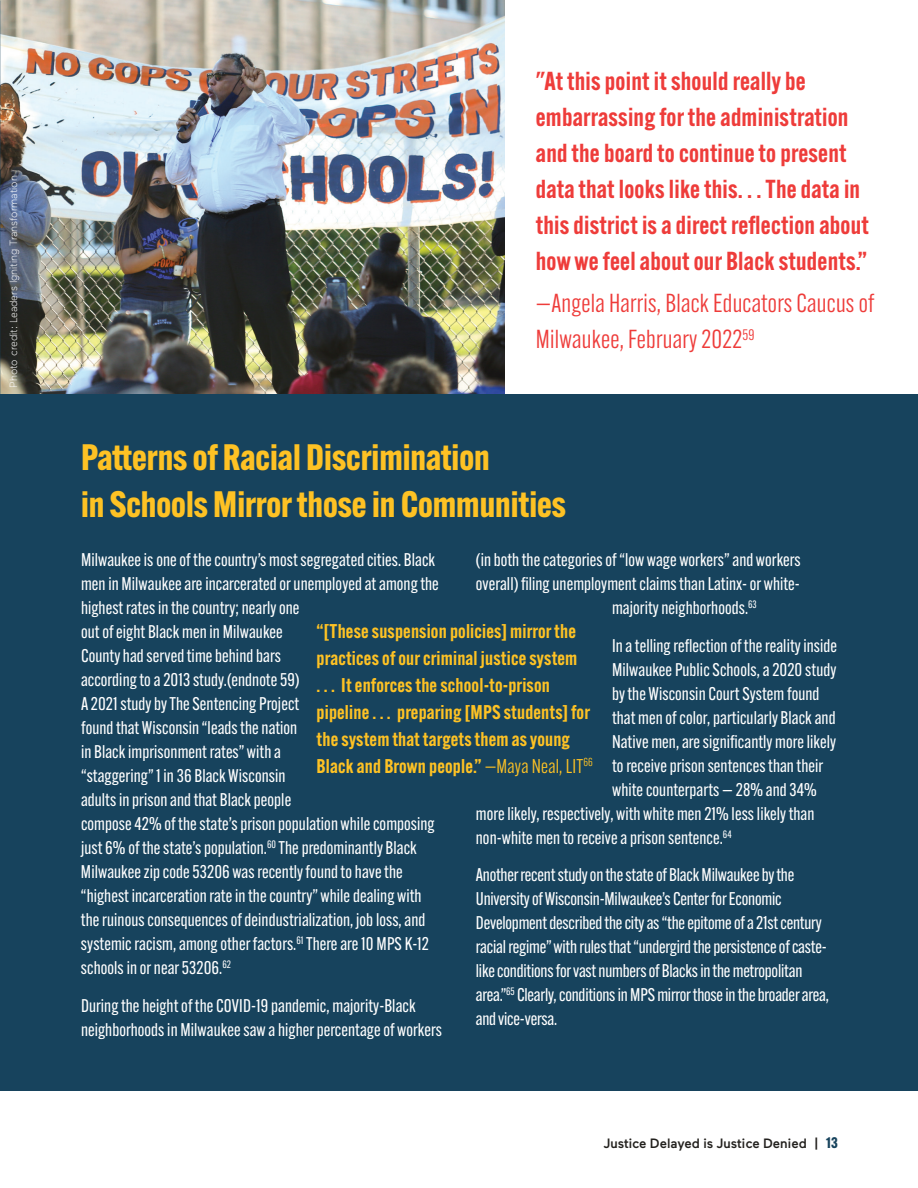
<style>
.page{position:relative;width:918px;height:1188px;background:#fff}
.page>*{position:absolute;margin:0;border:0;box-sizing:border-box;transform-origin:0 0}
.t1{font:700 36px/46.5px "Alternate Gothic ATF";color:#fec224}
.t2{font:600 25.5px/36px "Alternate Gothic ATF";letter-spacing:.01em;color:#ee3c3a}
.t3{font:25.5px/36px "Alternate Gothic ATF";letter-spacing:.01em;color:#ee3c3a}
.t4{font:600 19.5px/27px "Alternate Gothic ATF";letter-spacing:.01em;color:#fec224}
.t5{font:18px/24px "Alternate Gothic ATF";letter-spacing:.005em;color:#fff}
.t6{font:500 13.5px "Maax";color:#23211e}
.t7{font:300 10.5px "Maax";color:#fff}
.s1{font-weight:400}
.s2{font-family:"Alternate Gothic ATF";font-weight:700;font-size:15px;color:#17435d}
</style>
<div class="page">
<img style="left:0;top:0;width:504px;height:394px">
<div style="left:0;top:394px;width:918px;height:697px;background:#17435d"></div>
<p class="t7" style="left:7px;top:388px;width:214px;rotate:-90deg">Photo credit: Leaders Igniting Transformation</p>
<h2 class="t2" style="left:536px;top:62px;width:335px">"At this point it should really be embarrassing for the administration and the board to continue to present data that looks like this. . . The data in this district is a direct reflection about how we feel about our Black students.”</h2>
<h2 class="t3" style="left:536px;top:285px;width:340px">—Angela Harris, Black Educators Caucus of<br>Milwaukee, February 2022<sup>59</sup></h2>
<h1 class="t1" style="left:81px;top:434px;width:487px">Patterns of Racial Discrimination<br>in Schools Mirror those in Communities</h1>
<p class="t5" style="left:81px;top:548px;width:359px">Milwaukee is one of the country’s most segregated cities. Black men in Milwaukee are incarcerated or unemployed at among the highest rates in the country; nearly one<br>out of eight Black men in Milwaukee<br>County had served time behind bars<br>according to a 2013 study.(endnote 59)<br>A 2021 study by The Sentencing Project<br>found that Wisconsin “leads the nation<br>in Black imprisonment rates” with a<br>“staggering” 1 in 36 Black Wisconsin<br>adults in prison and that Black people<br>compose 42% of the state’s prison population while composing just 6% of the state’s population.<sup>60</sup> The predominantly Black Milwaukee zip code 53206 was recently found to have the “highest incarceration rate in the country” while dealing with the ruinous consequences of deindustrialization, job loss, and systemic racism, among other factors.<sup>61</sup> There are 10 MPS K-12 schools in or near 53206.<sup>62</sup></p>
<p class="t5" style="left:81px;top:993px;width:363px">During the height of the COVID-19 pandemic, majority-Black neighborhoods in Milwaukee saw a higher percentage of workers</p>
<p class="t5" style="left:476px;top:548px;width:326px">(in both the categories of “low wage workers” and workers</p>
<p class="t5" style="left:476px;top:572px;width:326px">overall) filing unemployment claims than Latinx- or white-</p>
<p class="t5" style="left:612px;top:596px;width:146px">majority neighborhoods.<sup>63</sup></p>
<p class="t5" style="left:612px;top:633px;width:226px">In a telling reflection of the reality inside</p>
<p class="t5" style="left:612px;top:657px;width:226px">Milwaukee Public Schools, a 2020 study</p>
<p class="t5" style="left:612px;top:681px;width:209px">by the Wisconsin Court System found</p>
<p class="t5" style="left:612px;top:705px;width:225px">that men of color, particularly Black and</p>
<p class="t5" style="left:612px;top:729px;width:225px">Native men, are significantly more likely</p>
<p class="t5" style="left:612px;top:753px;width:213px">to receive prison sentences than their</p>
<p class="t5" style="left:612px;top:777px;width:206px">white counterparts — 28% and 34%</p>
<p class="t5" style="left:476px;top:801px;width:340px">more likely, respectively, with white men 21% less likely than</p>
<p class="t5" style="left:476px;top:825px;width:257px">non-white men to receive a prison sentence.<sup>64</sup></p>
<p class="t5" style="left:476px;top:863px;width:355px">Another recent study on the state of Black Milwaukee by the University of Wisconsin-Milwaukee’s Center for Economic Development described the city as “the epitome of a 21st century racial regime” with rules that “undergird the persistence of caste&shy;like conditions for vast numbers of Blacks in the metropolitan area.”<sup>65</sup> Clearly, conditions in MPS mirror those in the broader area, and vice-versa.</p>
<p class="t4" style="left:317px;top:617px;width:278px">“[These suspension policies] mirror the practices of our criminal justice system<br>. . . It enforces the school-to-prison pipeline . . . preparing [MPS students] for the system that targets them as young Black and Brown people.” <span class="s1">—Maya Neal, LIT</span><sup>66</sup></p>
<p class="t6" style="left:603px;top:1136px;width:236px">Justice Delayed is Justice Denied | <span class="s2">13</span></p>
</div>
